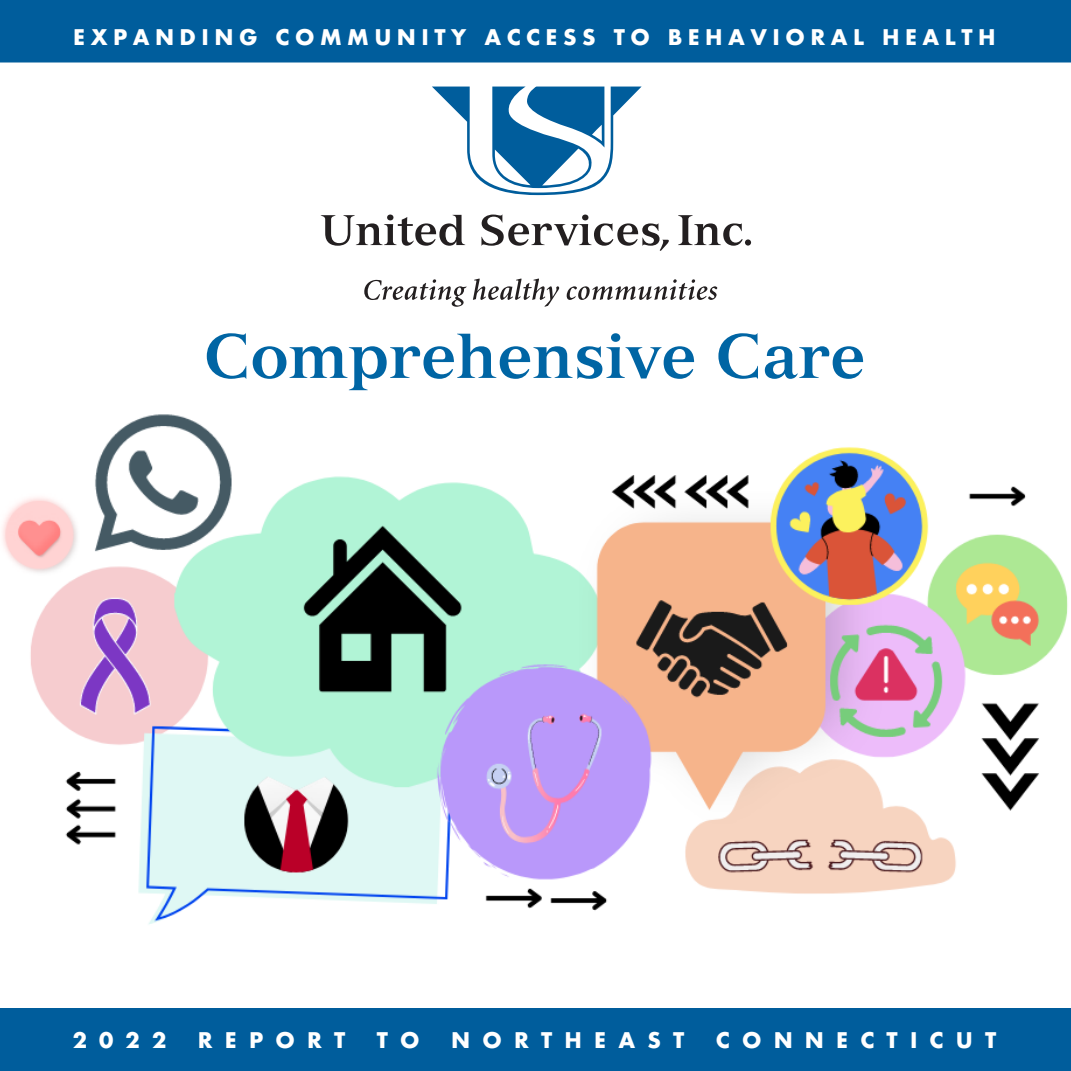
<style>
.page{position:relative;width:1071px;height:1071px;background:#fff}
.page>*{position:absolute;margin:0;border:0;box-sizing:border-box;transform-origin:0 0}
.t1{font:700 61.43px "Versailles";color:#0065a4}
.t2{font:700 21px "Futura";letter-spacing:.26em;color:#fff}
.t3{font:700 21px "Futura";letter-spacing:.58em;color:#fff}
</style>
<div class="page">
<div style="left:0;top:0;width:1071px;height:63px;background:#005d9c"></div>
<div style="left:0;top:1008px;width:1071px;height:63px;background:#005d9c"></div>
<svg style="left:432px;top:87px;width:209px;height:108px"></svg>
<svg style="left:321px;top:215px;width:144px;height:31px"></svg>
<svg style="left:481px;top:215px;width:188px;height:36px"></svg>
<svg style="left:678px;top:215px;width:65px;height:31px"></svg>
<div style="left:745px;top:239px;width:6px;height:7px;background:#231f20;border-radius:50%"></div>
<svg style="left:364px;top:279px;width:103px;height:28px"></svg>
<svg style="left:473px;top:279px;width:86px;height:28px"></svg>
<svg style="left:567px;top:279px;width:150px;height:21px"></svg>
<img style="left:2px;top:414px;width:1066px;height:510px">
<p class="t2" style="left:73px;top:22px;width:924px">EXPANDING COMMUNITY ACCESS TO BEHAVIORAL HEALTH</p>
<p class="t1" style="left:204px;top:319px;width:663px">Comprehensive Care</p>
<p class="t2" style="left:73px;top:1025px;width:95px">2022</p>
<p class="t2" style="left:198px;top:1025px;width:149px">REPORT</p>
<p class="t2" style="left:377px;top:1025px;width:44px">T O</p>
<p class="t3" style="left:451px;top:1025px;width:235px">NORTHEAST</p>
<p class="t3" style="left:716px;top:1025px;width:282px">CONNECTICUT</p>
</div>
